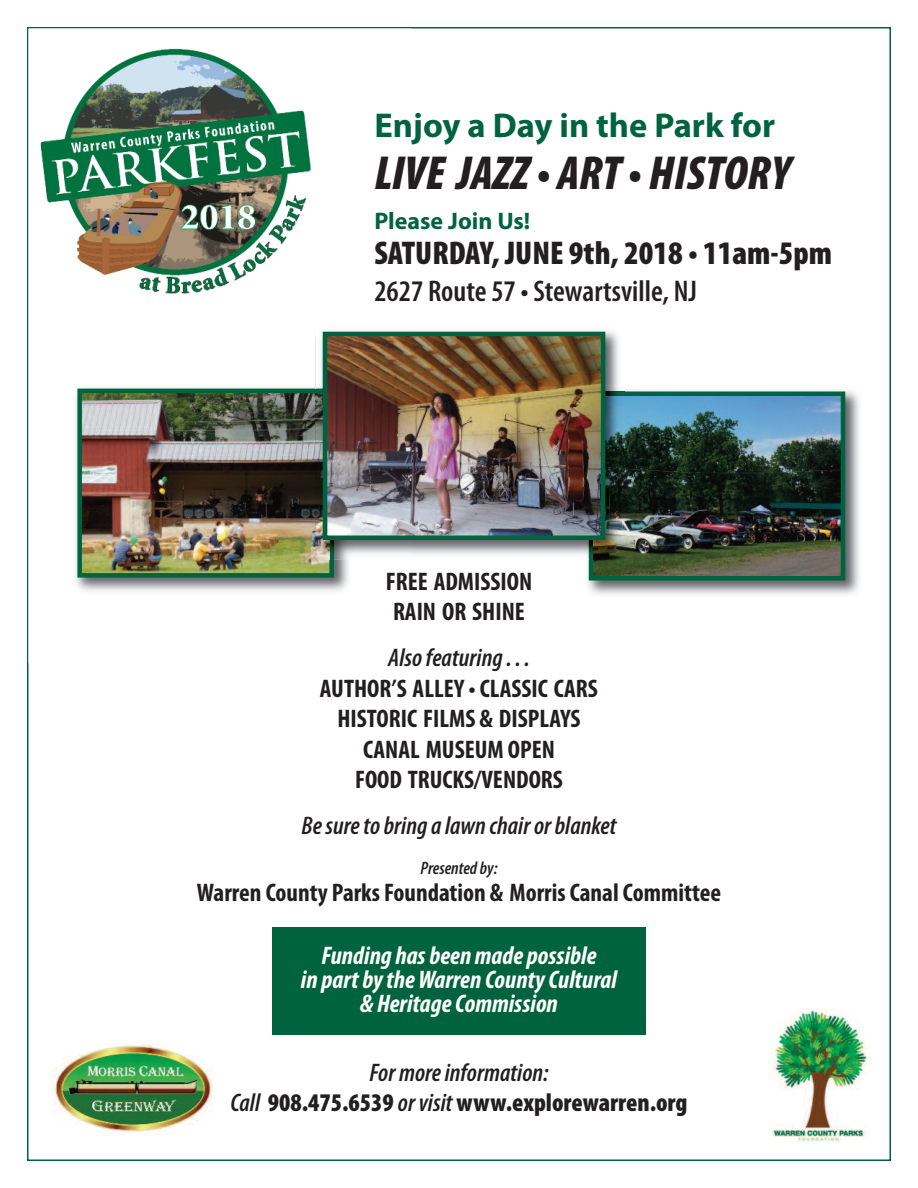
<style>
.page{position:relative;width:918px;height:1188px;background:#fff}
.page>*{position:absolute;margin:0;border:0;box-sizing:border-box;transform-origin:0 0}
.t1{font:italic 900 condensed 48px "Myriad Pro";color:#231f20}
.t2{font:700 34.5px "Myriad Pro";color:#006340}
.t3{font:900 condensed 33px "Myriad Pro";color:#231f20}
.t4{font:600 condensed 30px "Myriad Pro";color:#231f20}
.t5{font:700 condensed 25.5px/30.6px "Myriad Pro";color:#231f20}
.t6{font:italic 700 condensed 25.5px/24px "Myriad Pro";color:#fff;text-align:center}
.t7{font:900 condensed 25.5px/30.6px "Myriad Pro";color:#231f20;text-align:center}
.t8{font:italic 600 condensed 25.5px "Myriad Pro";color:#231f20}
.t9{font:700 24px "Myriad Pro";color:#006340}
.t10{font:italic 600 condensed 18px "Myriad Pro";color:#231f20}
.s1{font-weight:600;font-style:italic}
</style>
<div class="page">
<img style="left:28px;top:28px;width:384px;height:635px">
<div style="left:272px;top:928px;width:374px;height:107px;background:#006340"></div>
<img style="left:71px;top:382px;width:282px;height:215px">
<img style="left:82px;top:394px;width:247px;height:179px">
<div style="left:77px;top:389px;width:257px;height:189px;border:4px solid #006340"></div>
<img style="left:52px;top:1043px;width:161px;height:91px">
<img style="left:768px;top:1010px;width:103px;height:132px">
<img style="left:587px;top:390px;width:272px;height:205px">
<img style="left:594px;top:397px;width:246px;height:178px">
<div style="left:589px;top:392px;width:256px;height:188px;border:4px solid #006340"></div>
<img style="left:316px;top:325px;width:309px;height:234px">
<img style="left:328px;top:337px;width:272px;height:198px">
<div style="left:323px;top:332px;width:282px;height:208px;border:4px solid #006340"></div>
<h2 class="t2" style="left:374px;top:113px;width:402px">Enjoy a Day in the Park for</h2>
<h1 class="t1" style="left:374px;top:156px;width:417px">LIVE JAZZ• ART• HISTORY</h1>
<p class="t9" style="left:374px;top:212px;width:157px">Please Join Us!</p>
<p class="t3" style="left:374px;top:242px;width:459px">SATURDAY, JUNE 9th, 2018 • 11am-5pm</p>
<p class="t4" style="left:374px;top:281px;width:324px">2627 Route 57 • Stewartsville, NJ</p>
<p class="t5" style="left:386px;top:568px;width:148px">FREE ADMISSION<br>RAIN OR SHINE</p>
<p class="t8" style="left:388px;top:648px;width:143px">Alsofeaturing . . .</p>
<p class="t5" style="left:320px;top:675px;width:280px;text-align:center">AUTHOR’S ALLEY • CLASSIC CARS<br>HISTORIC FILMS &amp; DISPLAYS<br>CANAL MUSEUM OPEN<br>FOOD TRUCKS/VENDORS</p>
<p class="t8" style="left:301px;top:816px;width:317px">Besureto bring a lawn chairor blanket</p>
<p class="t10" style="left:421px;top:861px;width:78px">Presented by:</p>
<p class="t5" style="left:197px;top:880px;width:526px">Warren County Parks Foundation &amp; Morris Canal Committee</p>
<p class="t6" style="left:301px;top:945px;width:318px">Funding has beenmade possible<br>in part bytheWarren CountyCultural &amp; HeritageCommission</p>
<p class="t7" style="left:230px;top:1059px;width:459px"><span class="s1">Formoreinformation:<br>Call</span> 908.475.6539 <span class="s1">orvisit</span> www.explorewarren.org</p>
</div>
